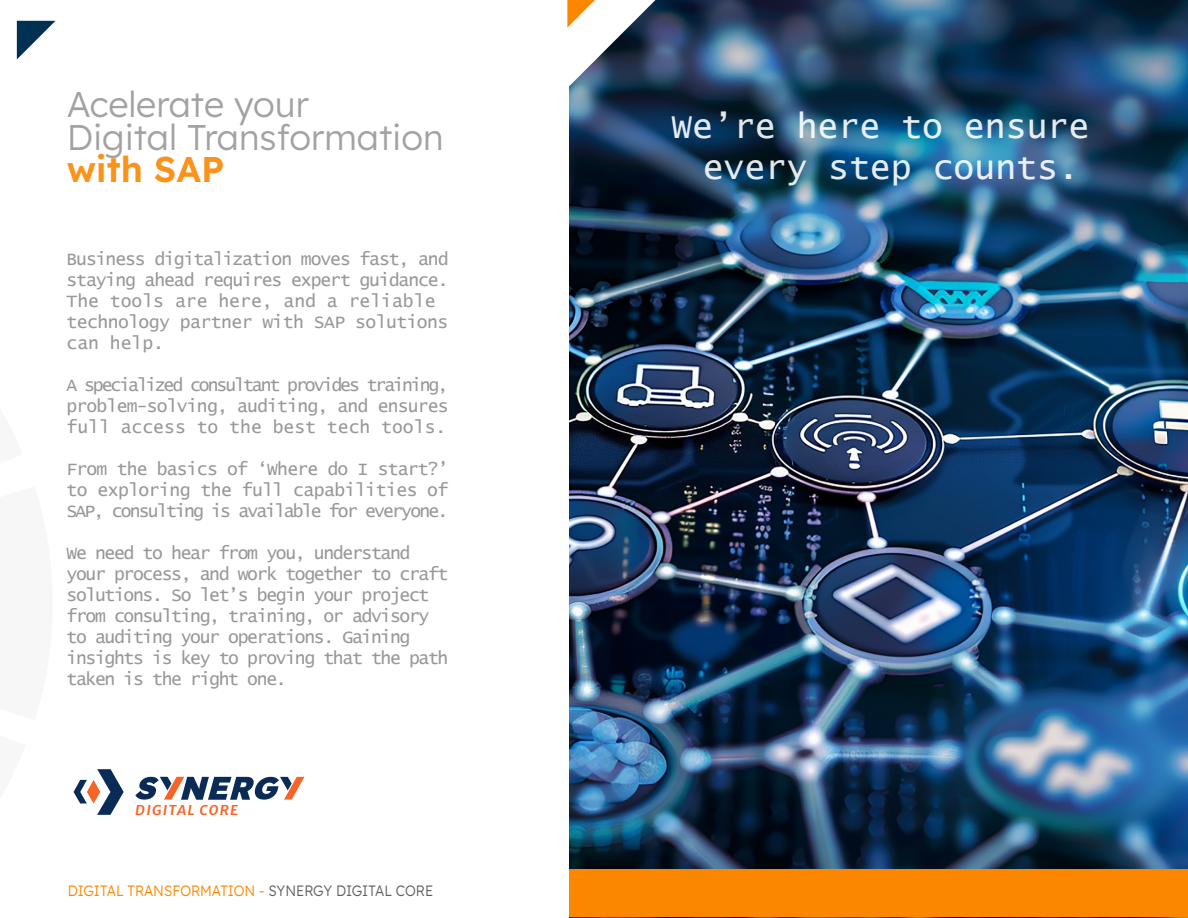
<style>
.page{position:relative;width:1188px;height:918px;background:#fff}
.page>*{position:absolute;margin:0;border:0;box-sizing:border-box;transform-origin:0 0}
.t1{font:300 35.7px/32.5px "Lexend";color:rgb(95 95 95/.65)}
.t2{font:600 35.7px "Lexend";color:#fb8700}
.t3{font:34.65px/40.5px "Lucida Console";color:rgb(255 255 255/.9)}
.t4{font:18px/21px "Lucida Console";letter-spacing:-.075em;color:#5f5f5f}
.t5{font:300 15px "Lexend";color:#fb8700;scale:.91 1}
.t6{font:italic 600 13.35px "Merriweather Sans";letter-spacing:.085em;color:#f76428;scale:1.06 1}
.s1{color:#5f5f5f}
</style>
<div class="page">
<img style="left:570px;top:0;width:618px;height:918px">
<div style="left:570px;top:870px;width:618px;height:47px;background:#fb8700"></div>
<svg style="left:17px;top:21px;width:38px;height:38px"></svg>
<svg style="left:567px;top:0;width:88px;height:94px"></svg>
<svg style="left:73px;top:769px;width:232px;height:46px"></svg>
<h1 class="t1" style="left:66px;top:86px;width:379px">Acelerate your<br>Digital Transformation</h1>
<h1 class="t2" style="left:66px;top:144px;width:160px">with SAP</h1>
<p class="t4" style="left:66px;top:250px;width:384px">Business digitalization moves fast, and staying ahead requires expert guidance.<br>The tools are here, and a reliable technology partner with SAP solutions can help.</p>
<p class="t4" style="left:66px;top:376px;width:384px;text-align:justify">A specialized consultant provides training, problem-solving, auditing, and ensures full access to the best tech tools.</p>
<p class="t4" style="left:66px;top:460px;width:384px;text-align:justify">From the basics of ‘Where do I start?’ to exploring the full capabilities of SAP, consulting is available for everyone.</p>
<p class="t4" style="left:66px;top:544px;width:384px">We need to hear from you, understand your process, and work together to craft solutions. So let’s begin your project from consulting, training, or advisory to auditing your operations. Gaining insights is key to proving that the path taken is the right one.</p>
<p class="t6" style="left:135px;top:798px;width:99px">DIGITAL CORE</p>
<p class="t5" style="left:68px;top:880px;width:403px">DIGITAL TRANSFORMATION - <span class="s1">SYNERGY DIGITAL CORE</span></p>
<h2 class="t3" style="left:703px;top:108px;width:388px;text-indent:-31px">We’re here to ensure every step counts.</h2>
</div>
